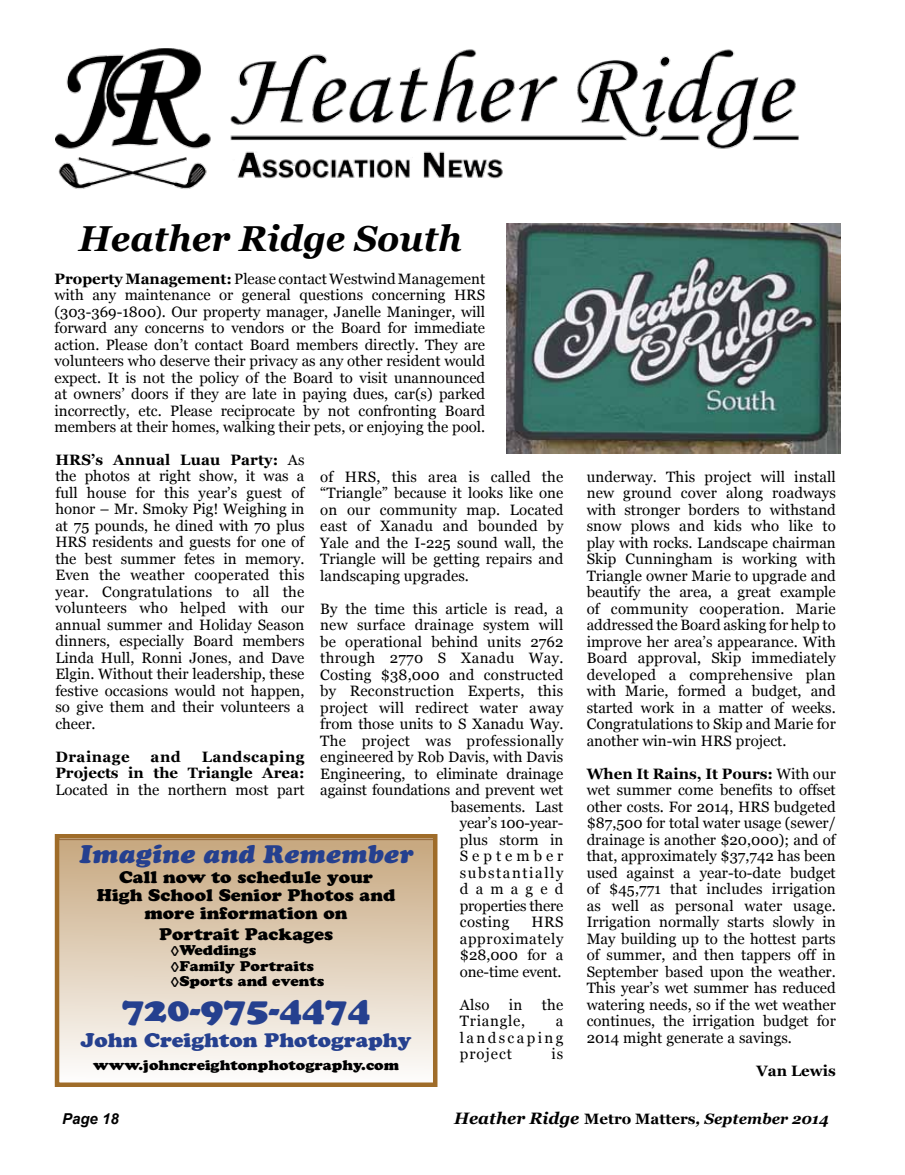
<style>
.page{position:relative;width:905px;height:1175px;background:#fff}
.page>*{position:absolute;margin:0;border:0;box-sizing:border-box;transform-origin:0 0}
.t1{font:italic 700 36px "Georgia";color:#000}
.t2{font:33.75px "Cooper Black Std";color:#25408f;scale:1.07 1}
.t3{font:italic 25.2px "Cooper Black Std";color:#25408f;scale:1.07 1}
.t4{font:19.65px "Cooper Black Std";color:#25408f;scale:1.07 1}
.t5{font:16.8px/18.3px "Cooper Black Std";color:#000;text-align:center;scale:1.07 1}
.t6{font:15px/16.5px "Georgia";color:#000;text-align:justify}
.t7{font:15px "Georgia";letter-spacing:.02em;color:#000}
.t8{font:700 15px/16.5px "Georgia";color:#000;text-align:right}
.t9{font:italic 700 15px "Georgia";color:#000}
.t10{font:15px "Georgia";letter-spacing:.105em;color:#000}
.t11{font:15px "Georgia";letter-spacing:.265em;color:#000}
.t12{font:15px "Georgia";letter-spacing:.05em;color:#000}
.t13{font:700 15px "Georgia";letter-spacing:.03em;color:#000}
.t14{font:15px "Georgia";letter-spacing:.48em;color:#000}
.t15{font:15px "Georgia";letter-spacing:.025em;color:#000}
.t16{font:italic 700 15px "Arial";color:#000}
.t17{font:14.1px/15.5px "Cooper Black Std";color:#000;scale:1.07 1}
.s1{font-weight:700}
.s2{font-size:16.5px}
.s3{font-style:normal}
</style>
<div class="page">
<img style="left:55px;top:48px;width:744px;height:141px">
<img style="left:507px;top:224px;width:333px;height:229px">
<div style="left:57px;top:839px;width:378px;height:245px;background:linear-gradient(to bottom,#c7a77e,#fefdfd)"></div>
<div style="left:55px;top:834px;width:382px;height:253px;border:4px solid #9f6c29"></div>
<h1 class="t1" style="left:79px;top:215px;width:384px">Heather Ridge South</h1>
<p class="t6" style="left:54px;top:270px;width:432px"><span class="s1">Property Management:</span> Please contact Westwind Management with any maintenance or general questions concerning HRS (303-369-1800). Our property manager, Janelle Maninger, will forward any concerns to vendors or the Board for immediate action. Please don’t contact Board members directly. They are volunteers who deserve their privacy as any other resident would expect. It is not the policy of the Board to visit unannounced at owners’ doors if they are late in paying dues, car(s) parked incorrectly, etc. Please reciprocate by not confronting Board members at their homes, walking their pets, or enjoying the pool.</p>
<p class="t6" style="left:55px;top:451px;width:251px"><span class="s1">HRS’s Annual Luau Party:</span> As the photos at right show, it was a full house for this year’s guest of honor – Mr. Smoky Pig! Weighing in at 75 pounds, he dined with 70 plus HRS residents and guests for one of the best summer fetes in memory.<br>Even the weather cooperated this year. Congratulations to all the volunteers who helped with our annual summer and Holiday Season dinners, especially Board members Linda Hull, Ronni Jones, and Dave Elgin. Without their leadership, these festive occasions would not happen, so give them and their volunteers a cheer.</p>
<p class="t13" style="left:55px;top:747px;width:76px">Drainage</p>
<p class="t8" style="left:151px;top:748px;width:32px">and</p>
<p class="t6" style="left:320px;top:468px;width:245px">of HRS, this area is called the “Triangle” because it looks like one on our community map. Located east of Xanadu and bounded by Yale and the I-225 sound wall, the Triangle will be getting repairs and landscaping upgrades.</p>
<p class="t6" style="left:320px;top:600px;width:244px">By the time this article is read, a</p>
<p class="t6" style="left:320px;top:617px;width:244px">new surface drainage system will</p>
<p class="t6" style="left:320px;top:633px;width:245px">be operational behind units 2762</p>
<p class="t7" style="left:320px;top:649px;width:244px">through 2770 S Xanadu Way.</p>
<p class="t6" style="left:320px;top:666px;width:245px">Costing $38,000 and constructed</p>
<p class="t6" style="left:320px;top:683px;width:244px">by Reconstruction Experts, this</p>
<p class="t6" style="left:320px;top:699px;width:244px">project will redirect water away</p>
<p class="t6" style="left:320px;top:716px;width:244px">from those units to S Xanadu Way.</p>
<p class="t7" style="left:320px;top:731px;width:245px">The project was professionally</p>
<p class="t6" style="left:320px;top:749px;width:244px">engineered by Rob Davis, with Davis</p>
<p class="t6" style="left:320px;top:765px;width:244px">Engineering, to eliminate drainage</p>
<p class="t6" style="left:320px;top:782px;width:244px">against foundations and prevent wet</p>
<p class="t6" style="left:451px;top:798px;width:114px">basements. Last</p>
<p class="t6" style="left:460px;top:815px;width:105px">year’s 100-year-</p>
<p class="t6" style="left:460px;top:831px;width:105px">plus storm in</p>
<p class="t11" style="left:460px;top:847px;width:105px">September</p>
<p class="t10" style="left:460px;top:863px;width:105px">substantially</p>
<p class="t14" style="left:460px;top:880px;width:105px">damaged</p>
<p class="t6" style="left:460px;top:897px;width:105px">properties there</p>
<p class="t15" style="left:460px;top:913px;width:51px">costing</p>
<p class="t8" style="left:55px;top:748px;width:251px">Landscaping<br>Projects in the Triangle Area:</p>
<p class="t6" style="left:55px;top:781px;width:250px">Located in the northern most part</p>
<h3 class="t3" style="left:79px;top:838px;width:313px">Imagine and Remember</h3>
<p class="t5" style="left:97px;top:867px;width:280px">Call now to schedule your<br>High School Senior Photos and more information on</p>
<p class="t5" style="left:159px;top:924px;width:164px">Portrait Packages</p>
<p class="t17" style="left:170px;top:942px;width:145px">◊Weddings ◊Family Portraits ◊Sports and events</p>
<h2 class="t2" style="left:122px;top:988px;width:234px">720-975-4474</h2>
<h3 class="t4" style="left:81px;top:1028px;width:311px">John Creighton Photography</h3>
<p class="t17" style="left:93px;top:1057px;width:287px">www.johncreightonphotography.com</p>
<p class="t6" style="left:460px;top:914px;width:105px;text-indent:72px">HRS approximately $28,000 for a one-time event.</p>
<p class="t6" style="left:460px;top:996px;width:31px">Also</p>
<p class="t6" style="left:509px;top:996px;width:15px">in</p>
<p class="t6" style="left:541px;top:996px;width:23px">the</p>
<p class="t12" style="left:460px;top:1012px;width:67px">Triangle,</p>
<p class="t6" style="left:460px;top:1013px;width:105px;text-indent:96px">a landscaping project</p>
<p class="t6" style="left:551px;top:1046px;width:13px">is</p>
<p class="t6" style="left:586px;top:468px;width:251px">underway. This project will install new ground cover along roadways with stronger borders to withstand snow plows and kids who like to play with rocks. Landscape chairman Skip Cunningham is working with Triangle owner Marie to upgrade and beautify the area, a great example of community cooperation. Marie addressed the Board asking for help to improve her area’s appearance. With Board approval, Skip immediately developed a comprehensive plan with Marie, formed a budget, and started work in a matter of weeks.<br>Congratulations to Skip and Marie for another win-win HRS project.</p>
<p class="t6" style="left:586px;top:765px;width:251px"><span class="s1">When It Rains, It Pours:</span> With our wet summer come benefits to offset other costs. For 2014, HRS budgeted $87,500 for total water usage (sewer/ drainage is another $20,000); and of that, approximately $37,742 has been used against a year-to-date budget of $45,771 that includes irrigation as well as personal water usage.<br>Irrigation normally starts slowly in May building up to the hottest parts of summer, and then tappers off in September based upon the weather.<br>This year’s wet summer has reduced watering needs, so if the wet weather continues, the irrigation budget for 2014 might generate a savings.</p>
<p class="t8" style="left:756px;top:1062px;width:81px">Van Lewis</p>
<p class="t16" style="left:62px;top:1108px;width:58px">Page 18</p>
<p class="t9" style="left:454px;top:1109px;width:376px"><span class="s2">Heather Ridge</span> <span class="s3">Metro Matters</span>, September 2014</p>
</div>
